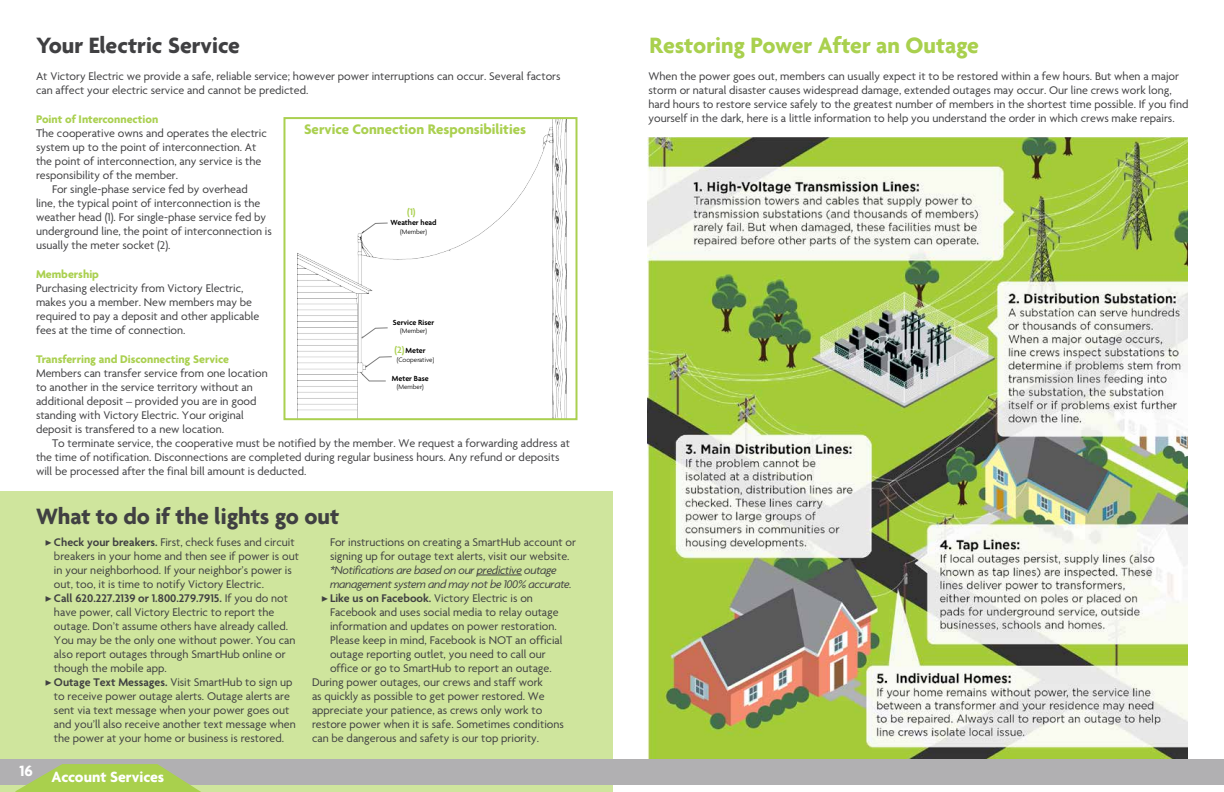
<style>
.page{position:relative;width:1224px;height:792px;background:#fff}
.page>*{position:absolute;margin:0;border:0;box-sizing:border-box;transform-origin:0 0}
.t1{font:700 24px "Agenda";color:#404042}
.t2{font:700 24px "Agenda";color:#a9d04e}
.t3{font:700 16px "Agenda";color:#fff}
.t4{font:700 15px "Agenda";color:#aad050}
.t5{font:12px/14px "Agenda";color:#404042}
.t6{font:italic 12px "Agenda";letter-spacing:-.03em;color:#404042}
.t7{font:700 12px "Agenda";color:#aad050}
.t8{font:600 12px "Agenda";color:#404042}
.t9{font:600 10px "Agenda";color:#aad050}
.t10{font:600 8px "Agenda";color:#000}
.t11{font:300 7px "Agenda";color:#000}
.s1{font-family:"Minion Pro"}
.s2{font-weight:600}
.s3{font-family:"Minion Pro";font-weight:400}
.s4{font-weight:400}
</style>
<div class="page">
<div style="left:0;top:491px;width:613px;height:301px;background:#cfe59d"></div>
<div style="left:0;top:759px;width:1224px;height:26px;background:#b1b0b2"></div>
<svg style="left:15px;top:764px;width:186px;height:28px"></svg>
<img style="left:647px;top:137px;width:540px;height:622px">
<hr style="left:477px;top:575px;width:45px;height:1px;background:#404042">
<img style="left:297px;top:120px;width:270px;height:297px">
<div style="left:283px;top:117px;width:295px;height:303px;border:2px solid #aad050"></div>
<svg style="left:360px;top:222px;width:29px;height:13px"></svg>
<svg style="left:360px;top:327px;width:29px;height:13px"></svg>
<svg style="left:361px;top:356px;width:32px;height:26px"></svg>
<h1 class="t1" style="left:36px;top:32px;width:205px">Your Electric Service</h1>
<p class="t5" style="left:36px;top:70px;width:526px">At Victory Electric we provide a safe, reliable service; however power interruptions can occur. Several factors can affect your electric service and cannot be predicted.</p>
<p class="t7" style="left:36px;top:113px;width:124px">Point of Interconnection</p>
<p class="t5" style="left:36px;top:127px;width:232px">The cooperative owns and operates the electric</p>
<p class="t5" style="left:36px;top:141px;width:222px">system up to the point of interconnection. At</p>
<p class="t5" style="left:36px;top:155px;width:227px">the point of interconnection, any service is the</p>
<p class="t5" style="left:36px;top:169px;width:144px">responsibility of the member.</p>
<p class="t5" style="left:52px;top:183px;width:197px">For single-phase service fed by overhead</p>
<p class="t5" style="left:36px;top:197px;width:226px">line, the typical point of interconnection is the</p>
<p class="t5" style="left:36px;top:211px;width:232px">weather head (1). For single-phase service fed by</p>
<p class="t5" style="left:36px;top:225px;width:237px">underground line, the point of interconnection is</p>
<p class="t5" style="left:36px;top:239px;width:136px">usually the meter socket (2).</p>
<p class="t7" style="left:36px;top:267px;width:65px">Membership</p>
<p class="t5" style="left:36px;top:282px;width:225px">Purchasing electricity from Victory Electric, makes you a member. New members may be required to pay a deposit and other applicable fees at the time of connection.</p>
<p class="t7" style="left:36px;top:352px;width:195px">Transferring and Disconnecting Service</p>
<p class="t5" style="left:36px;top:366px;width:233px">Members can transfer service from one location to another in the service territory without an additional deposit – provided you are in good standing with Victory Electric. Your original deposit is transfered to a new location.</p>
<p class="t5" style="left:36px;top:436px;width:535px;text-indent:16px">To terminate service, the cooperative must be notified by the member. We request a forwarding address at the time of notification. Disconnections are completed during regular business hours. Any refund or deposits will be processed after the final bill amount is deducted.</p>
<p class="t4" style="left:304px;top:121px;width:223px">Service Connection Responsibilities</p>
<p class="t9" style="left:407px;top:207px;width:10px">(1)</p>
<p class="t10" style="left:391px;top:219px;width:47px">Weather head</p>
<p class="t11" style="left:400px;top:228px;width:28px">(Member)</p>
<p class="t10" style="left:393px;top:318px;width:43px">Service Riser</p>
<p class="t11" style="left:400px;top:327px;width:28px">(Member)</p>
<p class="t10" style="left:406px;top:347px;width:22px">Meter</p>
<p class="t11" style="left:397px;top:356px;width:39px">(Cooperative)</p>
<p class="t10" style="left:392px;top:374px;width:38px">Meter Base</p>
<p class="t11" style="left:397px;top:383px;width:28px">(Member)</p>
<p class="t9" style="left:395px;top:345px;width:12px">(2)</p>
<h1 class="t1" style="left:36px;top:503px;width:305px">What to do if the lights go out</h1>
<p class="t5" style="left:45px;top:536px;width:251px"><span class="s1">▶</span><span class="s2">Check your breakers.</span> First, check fuses and circuit</p>
<p class="t5" style="left:54px;top:550px;width:246px">breakers in your home and then see if power is out</p>
<p class="t5" style="left:54px;top:564px;width:239px">in your neighborhood. If your neighbor’s power is</p>
<p class="t5" style="left:54px;top:578px;width:212px">out, too, it is time to notify Victory Electric.</p>
<p class="t8" style="left:45px;top:592px;width:245px"><span class="s3">▶</span>Call 620.227.2139 or 1.800.279.7915. <span class="s4">If you do not</span></p>
<p class="t5" style="left:54px;top:606px;width:222px">have power, call Victory Electric to report the</p>
<p class="t5" style="left:54px;top:620px;width:236px">outage. Don’t assume others have already called.</p>
<p class="t5" style="left:54px;top:634px;width:243px">You may be the only one without power. You can</p>
<p class="t5" style="left:54px;top:648px;width:233px">also report outages through SmartHub online or</p>
<p class="t5" style="left:54px;top:662px;width:114px">though the mobile app.</p>
<p class="t5" style="left:45px;top:676px;width:249px"><span class="s1">▶</span><span class="s2">Outage Text Messages.</span> Visit SmartHub to sign up</p>
<p class="t5" style="left:54px;top:690px;width:237px">to receive power outage alerts. Outage alerts are</p>
<p class="t5" style="left:54px;top:704px;width:237px">sent via text message when your power goes out</p>
<p class="t5" style="left:54px;top:718px;width:243px">and you’ll also receive another text message when</p>
<p class="t5" style="left:54px;top:732px;width:232px">the power at your home or business is restored.</p>
<h2 class="t3" style="left:20px;top:768px;width:146px">16 Account Services</h2>
<p class="t5" style="left:330px;top:536px;width:247px">For instructions on creating a SmartHub account or signing up for outage text alerts, visit our website.</p>
<p class="t6" style="left:330px;top:563px;width:228px">*Notifications are based on our predictive outage</p>
<p class="t6" style="left:330px;top:577px;width:243px">management system and may not be 100% accurate.</p>
<p class="t5" style="left:321px;top:592px;width:214px"><span class="s1">▶</span><span class="s2">Like us on Facebook.</span> Victory Electric is on</p>
<p class="t5" style="left:330px;top:606px;width:230px">Facebook and uses social media to relay outage</p>
<p class="t5" style="left:330px;top:620px;width:228px">information and updates on power restoration.</p>
<p class="t5" style="left:330px;top:634px;width:234px">Please keep in mind, Facebook is NOT an official</p>
<p class="t5" style="left:330px;top:648px;width:217px">outage reporting outlet, you need to call our</p>
<p class="t5" style="left:330px;top:662px;width:223px">office or go to SmartHub to report an outage.</p>
<p class="t5" style="left:312px;top:676px;width:232px">During power outages, our crews and staff work</p>
<p class="t5" style="left:312px;top:690px;width:234px">as quickly as possible to get power restored. We</p>
<p class="t5" style="left:312px;top:704px;width:232px">appreciate your patience, as crews only work to</p>
<p class="t5" style="left:312px;top:718px;width:254px">restore power when it is safe. Sometimes conditions</p>
<p class="t5" style="left:312px;top:732px;width:229px">can be dangerous and safety is our top priority.</p>
<h1 class="t2" style="left:649px;top:33px;width:331px">Restoring Power After an Outage</h1>
<p class="t5" style="left:648px;top:70px;width:541px">When the power goes out, members can usually expect it to be restored within a few hours. But when a major storm or natural disaster causes widespread damage, extended outages may occur. Our line crews work long, hard hours to restore service safely to the greatest number of members in the shortest time possible. If you find yourself in the dark, here is a little information to help you understand the order in which crews make repairs.</p>
</div>
